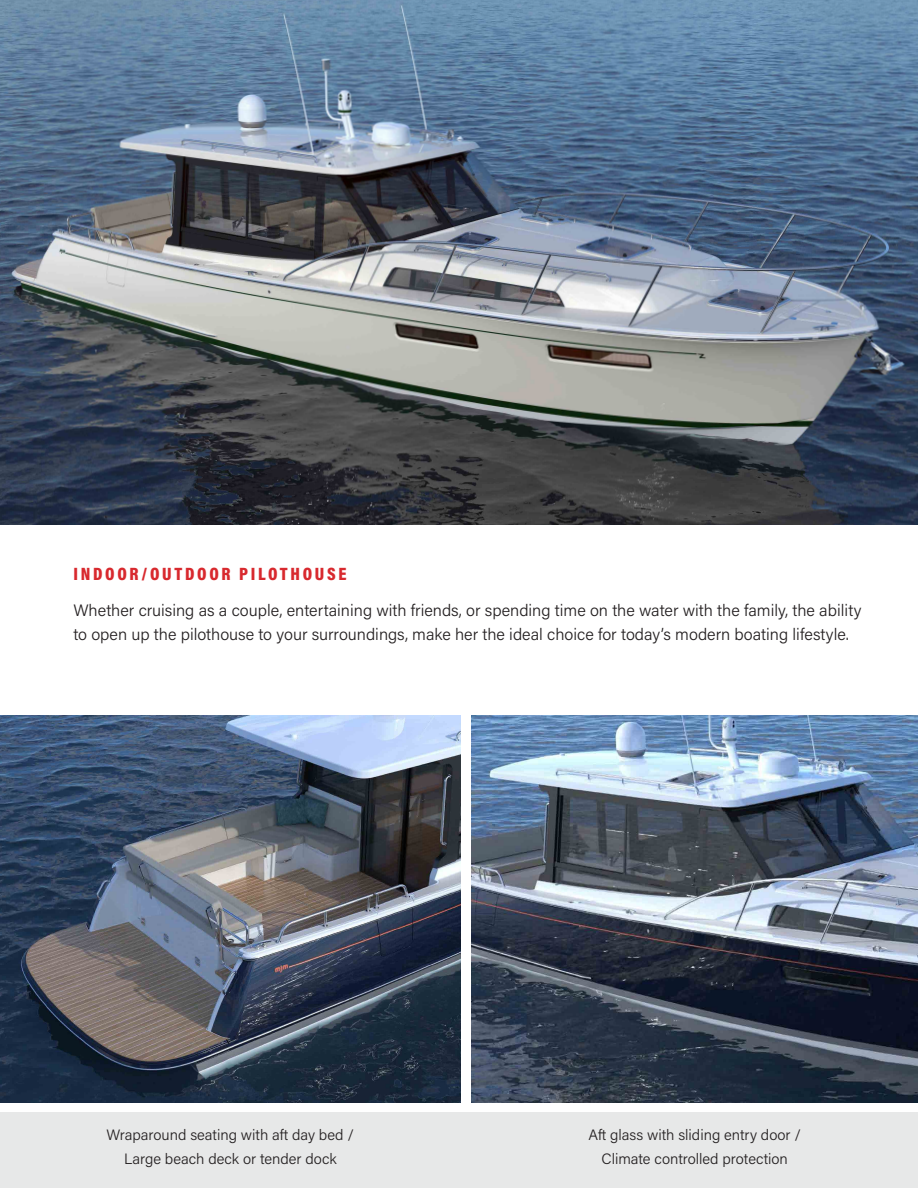
<style>
.page{position:relative;width:918px;height:1188px;background:#fff}
.page>*{position:absolute;margin:0;border:0;box-sizing:border-box;transform-origin:0 0}
.t1{font:900 18px "Acumin Pro Cond";letter-spacing:.15em;color:#d8292e}
.t2{font:300 16.5px/24px "Acumin Pro";color:#231f20}
.t3{font:300 15px/24px "Acumin Pro";color:#231f20;text-align:center}
</style>
<div class="page">
<div style="left:0;top:1112px;width:918px;height:76px;background:#e7e8e8"></div>
<img style="left:471px;top:715px;width:447px;height:387px">
<img style="left:0;top:715px;width:460px;height:387px">
<img style="left:0;top:0;width:918px;height:524px">
<p class="t1" style="left:73px;top:562px;width:275px">INDOOR/OUTDOOR PILOTHOUSE</p>
<p class="t2" style="left:73px;top:597px;width:790px">Whether cruising as a couple, entertaining with friends, or spending time on the water with the family, the ability to open up the pilothouse to your surroundings, make her the ideal choice for today’s modern boating lifestyle.</p>
<p class="t3" style="left:107px;top:1122px;width:249px">Wraparound seating with aft day bed /<br>Large beach deck or tender dock</p>
<p class="t3" style="left:588px;top:1122px;width:214px">Aft glass with sliding entry door /<br>Climate controlled protection</p>
</div>
